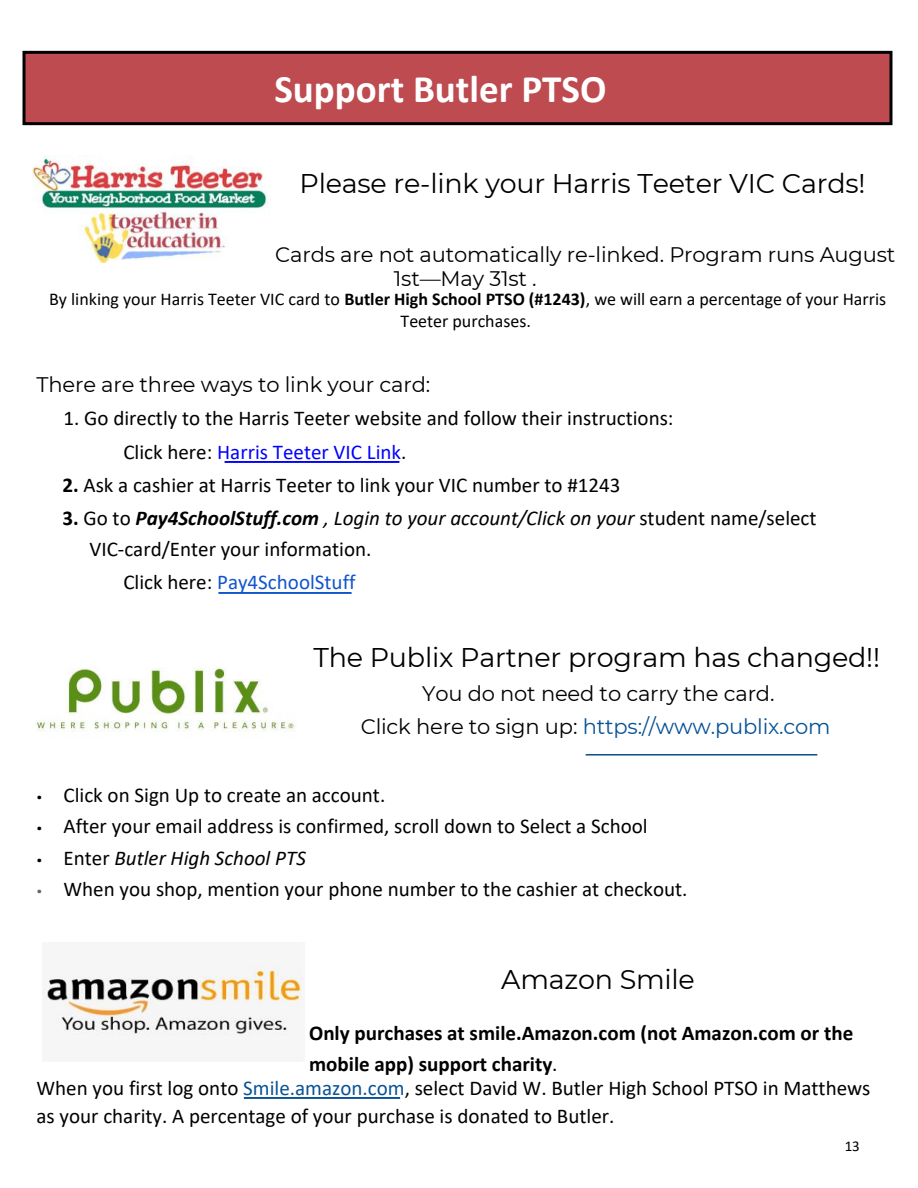
<style>
.page{position:relative;width:918px;height:1188px;background:#fff}
.page>*{position:absolute;margin:0;border:0;box-sizing:border-box;transform-origin:0 0}
.t1{font:700 39.15px "Calibri";color:#fff}
.t2{font:27px "Montserrat";letter-spacing:-.01em;color:#000}
.t3{font:21px/31.5px "Calibri";color:#000}
.t4{font:21px/32.7px "Montserrat";letter-spacing:-.01em;color:#000;text-align:center}
.t5{font:700 21px/30.3px "Calibri";color:#000}
.t6{font:italic 21px "Calibri";color:#000}
.t7{font:21px "Calibri";color:#00f}
.t8{font:21px "Calibri";color:#15c}
.t9{font:18px/21.3px "Calibri";color:#000;text-align:center}
.t10{font:15px/31.5px "IBM Plex Sans";color:#000;text-align:justify}
.t11{font:15px "Calibri";color:#000}
.s1{font-weight:700}
.s2{color:#000}
.s3{font-weight:700;font-style:normal}
.s4{font-style:normal}
.s5{color:#666}
.s6{color:#085296}
.s7{font-style:italic}
.s8{font-weight:400}
</style>
<div class="page">
<img style="left:218px;top:592px;width:134px;height:2px">
<img style="left:224px;top:461px;width:176px;height:1px">
<img style="left:243px;top:1097px;width:158px;height:1px">
<img style="left:585px;top:754px;width:233px;height:1px">
<img style="left:32px;top:156px;width:236px;height:107px">
<img style="left:36px;top:667px;width:260px;height:67px">
<img style="left:42px;top:959px;width:262px;height:76px">
<img style="left:22px;top:50px;width:871px;height:76px">
<h3 class="t1" style="left:275px;top:73px;width:333px">Support Butler PTSO</h3>
<h3 class="t2" style="left:300px;top:167px;width:567px">Please re-link your Harris Teeter VIC Cards!</h3>
<h3 class="t4" style="left:275px;top:238px;width:622px">Cards are not automatically re-linked. Program runs August</h3>
<h3 class="t4" style="left:394px;top:262px;width:144px">1st—May 31st .</h3>
<h3 class="t9" style="left:49px;top:290px;width:839px">By linking your Harris Teeter VIC card to <span class="s1">Butler High School PTSO (#1243)</span>, we will earn a percentage of your Harris<br>Teeter purchases.</h3>
<p class="t4" style="left:37px;top:368px;width:395px">There are three ways to link your card:</p>
<p class="t3" style="left:64px;top:404px;width:612px">1. Go directly to the Harris Teeter website and follow their instructions:</p>
<h3 class="t7" style="left:123px;top:443px;width:285px"><span class="s2">Click here:</span> Harris Teeter VIC Link<span class="s2">.</span></h3>
<p class="t3" style="left:62px;top:471px;width:560px"><span class="s1">2.</span> Ask a cashier at Harris Teeter to link your VIC number to #1243</p>
<p class="t6" style="left:62px;top:509px;width:756px"><span class="s3">3.</span> <span class="s4">Go to</span> <span class="s1">Pay4SchoolStuff.com</span> , Login to your account/Click on your <span class="s4">student name/select</span></p>
<p class="t3" style="left:89px;top:535px;width:284px">VIC-card/Enter your information.</p>
<h3 class="t8" style="left:123px;top:574px;width:234px"><span class="s2">Click here:</span> Pay4SchoolStuff</h3>
<p class="t10" style="left:37px;top:780px;width:7px">• • • <span class="s5">•</span></p>
<h3 class="t2" style="left:314px;top:641px;width:568px">The Publix Partner program has changed!!</h3>
<h3 class="t4" style="left:361px;top:677px;width:471px">You do not need to carry the card.<br>Click here to sign up: <span class="s6">https://www.publix.com</span></h3>
<p class="t3" style="left:64px;top:781px;width:625px">Click on Sign Up to create an account.<br>After your email address is confirmed, scroll down to Select a School Enter <span class="s7">Butler High School PTS<br></span>When you shop, mention your phone number to the cashier at checkout.</p>
<h3 class="t2" style="left:501px;top:963px;width:195px">Amazon Smile</h3>
<p class="t5" style="left:309px;top:1020px;width:546px">Only purchases at smile.Amazon.com (not Amazon.com or the mobile app) support charity<span class="s8">.</span></p>
<h2 class="t3" style="left:37px;top:1076px;width:835px;line-height:28.2px">When you first log onto <span class="s6">Smile.amazon.com</span>, select David W. Butler High School PTSO in Matthews as your charity. A percentage of your purchase is donated to Butler.</h2>
<p class="t11" style="left:845px;top:1140px;width:17px">13</p>
</div>
